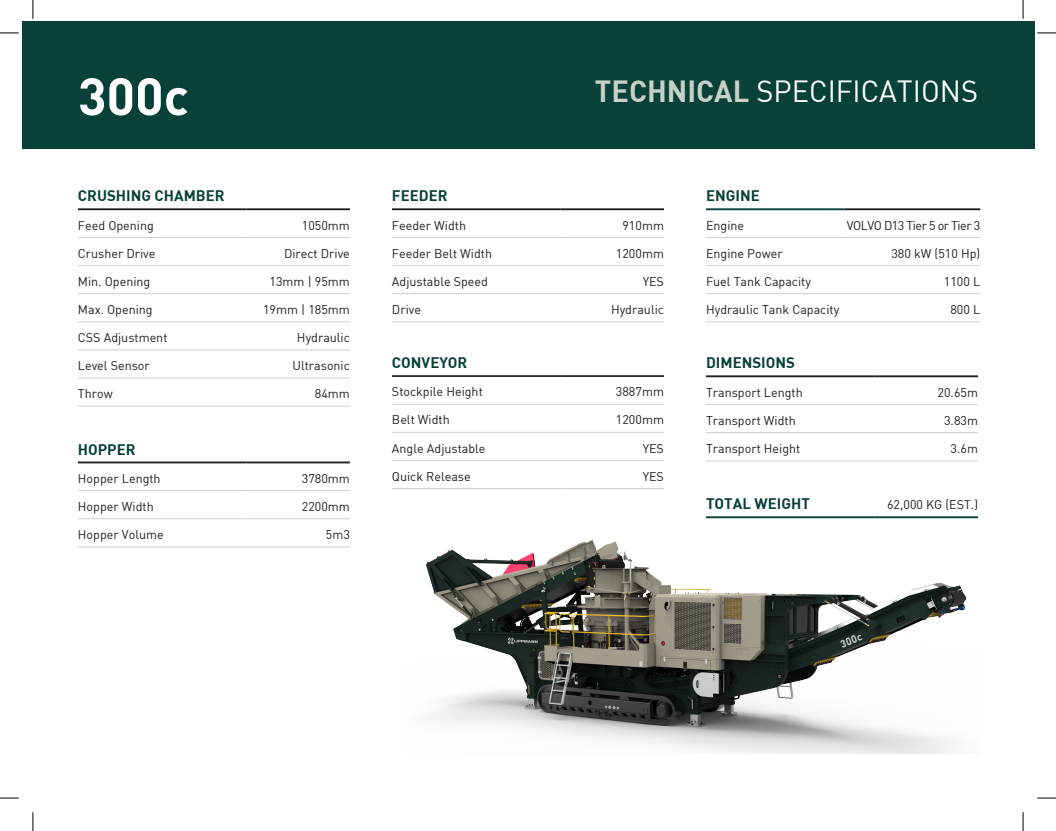
<style>
.page{position:relative;width:1056px;height:831px;background:#fff}
.page>*{position:absolute;margin:0;border:0;box-sizing:border-box;transform-origin:0 0}
.t1{font:51.75px "DIN Bold";color:#fff}
.t2{font:30px "DIN";color:#fff}
.t3{font:15px "DIN Bold";color:#074138}
.t4{font:12.5px "DIN";color:#231f20}
.t5{font:12.5px "DIN";letter-spacing:-.04em;color:#231f20}
.s1{font-family:"DIN Bold";color:#c8d1c8}
</style>
<div class="page">
<img style="left:426px;top:518px;width:552px;height:235px">
<hr style="left:78px;top:208px;width:169px;height:2px;background:#231f20">
<hr style="left:247px;top:208px;width:103px;height:2px;background:#231f20">
<hr style="left:78px;top:461px;width:169px;height:2px;background:#231f20">
<hr style="left:247px;top:461px;width:103px;height:2px;background:#231f20">
<hr style="left:78px;top:237px;width:169px;height:1px;background:#c8d1c8">
<hr style="left:247px;top:237px;width:103px;height:1px;background:#c8d1c8">
<hr style="left:78px;top:265px;width:169px;height:1px;background:#c8d1c8">
<hr style="left:247px;top:265px;width:103px;height:1px;background:#c8d1c8">
<hr style="left:78px;top:293px;width:169px;height:1px;background:#c8d1c8">
<hr style="left:247px;top:293px;width:103px;height:1px;background:#c8d1c8">
<hr style="left:78px;top:321px;width:169px;height:1px;background:#c8d1c8">
<hr style="left:247px;top:321px;width:103px;height:1px;background:#c8d1c8">
<hr style="left:78px;top:350px;width:169px;height:1px;background:#c8d1c8">
<hr style="left:247px;top:350px;width:103px;height:1px;background:#c8d1c8">
<hr style="left:78px;top:378px;width:169px;height:1px;background:#c8d1c8">
<hr style="left:247px;top:378px;width:103px;height:1px;background:#c8d1c8">
<hr style="left:78px;top:406px;width:169px;height:1px;background:#c8d1c8">
<hr style="left:247px;top:406px;width:103px;height:1px;background:#c8d1c8">
<hr style="left:78px;top:490px;width:169px;height:1px;background:#c8d1c8">
<hr style="left:247px;top:490px;width:103px;height:1px;background:#c8d1c8">
<hr style="left:78px;top:518px;width:169px;height:1px;background:#c8d1c8">
<hr style="left:247px;top:518px;width:103px;height:1px;background:#c8d1c8">
<hr style="left:78px;top:546px;width:169px;height:1px;background:#c8d1c8">
<hr style="left:247px;top:546px;width:103px;height:1px;background:#c8d1c8">
<hr style="left:392px;top:208px;width:169px;height:2px;background:#231f20">
<hr style="left:561px;top:208px;width:103px;height:2px;background:#231f20">
<hr style="left:392px;top:237px;width:169px;height:1px;background:#c8d1c8">
<hr style="left:561px;top:237px;width:103px;height:1px;background:#c8d1c8">
<hr style="left:392px;top:265px;width:169px;height:1px;background:#c8d1c8">
<hr style="left:561px;top:265px;width:103px;height:1px;background:#c8d1c8">
<hr style="left:392px;top:293px;width:169px;height:1px;background:#c8d1c8">
<hr style="left:561px;top:293px;width:103px;height:1px;background:#c8d1c8">
<hr style="left:392px;top:321px;width:169px;height:1px;background:#c8d1c8">
<hr style="left:561px;top:321px;width:103px;height:1px;background:#c8d1c8">
<hr style="left:392px;top:375px;width:169px;height:2px;background:#231f20">
<hr style="left:561px;top:375px;width:103px;height:2px;background:#231f20">
<hr style="left:392px;top:404px;width:169px;height:1px;background:#c8d1c8">
<hr style="left:561px;top:404px;width:103px;height:1px;background:#c8d1c8">
<hr style="left:392px;top:432px;width:169px;height:1px;background:#c8d1c8">
<hr style="left:561px;top:432px;width:103px;height:1px;background:#c8d1c8">
<hr style="left:392px;top:460px;width:169px;height:1px;background:#c8d1c8">
<hr style="left:561px;top:460px;width:103px;height:1px;background:#c8d1c8">
<hr style="left:392px;top:488px;width:169px;height:1px;background:#c8d1c8">
<hr style="left:561px;top:488px;width:103px;height:1px;background:#c8d1c8">
<hr style="left:844px;top:208px;width:136px;height:2px;background:#231f20">
<hr style="left:706px;top:237px;width:138px;height:1px;background:#c8d1c8">
<hr style="left:706px;top:265px;width:138px;height:1px;background:#c8d1c8">
<hr style="left:706px;top:293px;width:138px;height:1px;background:#c8d1c8">
<hr style="left:706px;top:321px;width:138px;height:1px;background:#c8d1c8">
<hr style="left:706px;top:208px;width:138px;height:2px;background:#074138">
<hr style="left:844px;top:237px;width:136px;height:1px;background:#c8d1c8">
<hr style="left:844px;top:265px;width:136px;height:1px;background:#c8d1c8">
<hr style="left:844px;top:293px;width:136px;height:1px;background:#c8d1c8">
<hr style="left:844px;top:321px;width:136px;height:1px;background:#c8d1c8">
<hr style="left:706px;top:375px;width:169px;height:2px;background:#231f20">
<hr style="left:875px;top:375px;width:103px;height:2px;background:#231f20">
<hr style="left:706px;top:516px;width:169px;height:2px;background:#074138">
<hr style="left:875px;top:516px;width:103px;height:2px;background:#074138">
<hr style="left:706px;top:404px;width:169px;height:1px;background:#c8d1c8">
<hr style="left:875px;top:404px;width:103px;height:1px;background:#c8d1c8">
<hr style="left:706px;top:432px;width:169px;height:1px;background:#c8d1c8">
<hr style="left:875px;top:432px;width:103px;height:1px;background:#c8d1c8">
<hr style="left:706px;top:461px;width:169px;height:1px;background:#c8d1c8">
<hr style="left:875px;top:461px;width:103px;height:1px;background:#c8d1c8">
<div style="left:22px;top:22px;width:1012px;height:127px;background:#074138"></div>
<svg style="left:0;top:32px;width:19px;height:2px"></svg>
<svg style="left:1037px;top:32px;width:19px;height:2px"></svg>
<svg style="left:0;top:797px;width:19px;height:2px"></svg>
<svg style="left:1037px;top:797px;width:19px;height:2px"></svg>
<svg style="left:32px;top:0;width:2px;height:19px"></svg>
<svg style="left:32px;top:812px;width:2px;height:19px"></svg>
<svg style="left:1022px;top:0;width:2px;height:19px"></svg>
<svg style="left:1022px;top:812px;width:2px;height:19px"></svg>
<p class="t1" style="left:78px;top:63px;width:113px">300c</p>
<p class="t2" style="left:595px;top:73px;width:385px"><span class="s1">TECHNICAL</span> SPECIFICATIONS</p>
<p class="t3" style="left:78px;top:186px;width:148px">CRUSHING CHAMBER</p>
<p class="t4" style="left:78px;top:217px;width:77px">Feed Opening</p>
<p class="t4" style="left:302px;top:217px;width:50px">1050mm</p>
<p class="t4" style="left:78px;top:245px;width:79px">Crusher Drive</p>
<p class="t4" style="left:284px;top:245px;width:67px">Direct Drive</p>
<p class="t4" style="left:78px;top:273px;width:74px">Min. Opening</p>
<p class="t4" style="left:270px;top:273px;width:82px">13mm | 95mm</p>
<p class="t4" style="left:78px;top:302px;width:76px">Max. Opening</p>
<p class="t4" style="left:263px;top:302px;width:88px">19mm | 185mm</p>
<p class="t4" style="left:78px;top:330px;width:91px">CSS Adjustment</p>
<p class="t4" style="left:297px;top:330px;width:54px">Hydraulic</p>
<p class="t4" style="left:78px;top:358px;width:73px">Level Sensor</p>
<p class="t4" style="left:293px;top:358px;width:59px">Ultrasonic</p>
<p class="t4" style="left:78px;top:386px;width:36px">Throw</p>
<p class="t4" style="left:315px;top:386px;width:37px">84mm</p>
<p class="t3" style="left:78px;top:439px;width:59px">HOPPER</p>
<p class="t4" style="left:78px;top:470px;width:84px">Hopper Length</p>
<p class="t4" style="left:302px;top:470px;width:50px">3780mm</p>
<p class="t4" style="left:78px;top:498px;width:77px">Hopper Width</p>
<p class="t4" style="left:302px;top:498px;width:50px">2200mm</p>
<p class="t4" style="left:78px;top:527px;width:87px">Hopper Volume</p>
<p class="t4" style="left:326px;top:527px;width:26px">5m3</p>
<p class="t3" style="left:392px;top:186px;width:57px">FEEDER</p>
<p class="t4" style="left:392px;top:217px;width:76px">Feeder Width</p>
<p class="t4" style="left:622px;top:217px;width:43px">910mm</p>
<p class="t4" style="left:392px;top:245px;width:102px">Feeder Belt Width</p>
<p class="t4" style="left:616px;top:245px;width:50px">1200mm</p>
<p class="t4" style="left:392px;top:273px;width:98px">Adjustable Speed</p>
<p class="t4" style="left:643px;top:273px;width:23px">YES</p>
<p class="t4" style="left:392px;top:302px;width:31px">Drive</p>
<p class="t4" style="left:611px;top:302px;width:54px">Hydraulic</p>
<p class="t3" style="left:392px;top:353px;width:77px">CONVEYOR</p>
<p class="t4" style="left:392px;top:384px;width:92px">Stockpile Height</p>
<p class="t4" style="left:616px;top:384px;width:50px">3887mm</p>
<p class="t4" style="left:392px;top:412px;width:59px">Belt Width</p>
<p class="t4" style="left:616px;top:412px;width:50px">1200mm</p>
<p class="t4" style="left:392px;top:440px;width:95px">Angle Adjustable</p>
<p class="t4" style="left:643px;top:440px;width:23px">YES</p>
<p class="t4" style="left:392px;top:468px;width:80px">Quick Release</p>
<p class="t4" style="left:643px;top:468px;width:23px">YES</p>
<p class="t3" style="left:706px;top:186px;width:55px">ENGINE</p>
<p class="t4" style="left:706px;top:217px;width:40px">Engine</p>
<p class="t5" style="left:847px;top:217px;width:135px">VOLVO D13 Tier 5 or Tier 3</p>
<p class="t4" style="left:706px;top:245px;width:78px">Engine Power</p>
<p class="t4" style="left:891px;top:245px;width:90px">380 kW (510 Hp)</p>
<p class="t4" style="left:706px;top:273px;width:106px">Fuel Tank Capacity</p>
<p class="t4" style="left:944px;top:273px;width:38px">1100 L</p>
<p class="t4" style="left:706px;top:302px;width:135px">Hydraulic Tank Capacity</p>
<p class="t4" style="left:950px;top:302px;width:31px">800 L</p>
<p class="t3" style="left:706px;top:353px;width:90px">DIMENSIONS</p>
<p class="t4" style="left:706px;top:384px;width:98px">Transport Length</p>
<p class="t4" style="left:937px;top:384px;width:42px">20.65m</p>
<p class="t4" style="left:706px;top:412px;width:91px">Transport Width</p>
<p class="t4" style="left:944px;top:412px;width:35px">3.83m</p>
<p class="t4" style="left:706px;top:441px;width:96px">Transport Height</p>
<p class="t4" style="left:951px;top:441px;width:29px">3.6m</p>
<p class="t3" style="left:706px;top:494px;width:105px">TOTAL WEIGHT</p>
<p class="t4" style="left:887px;top:497px;width:92px">62,000 KG (EST.)</p>
</div>
